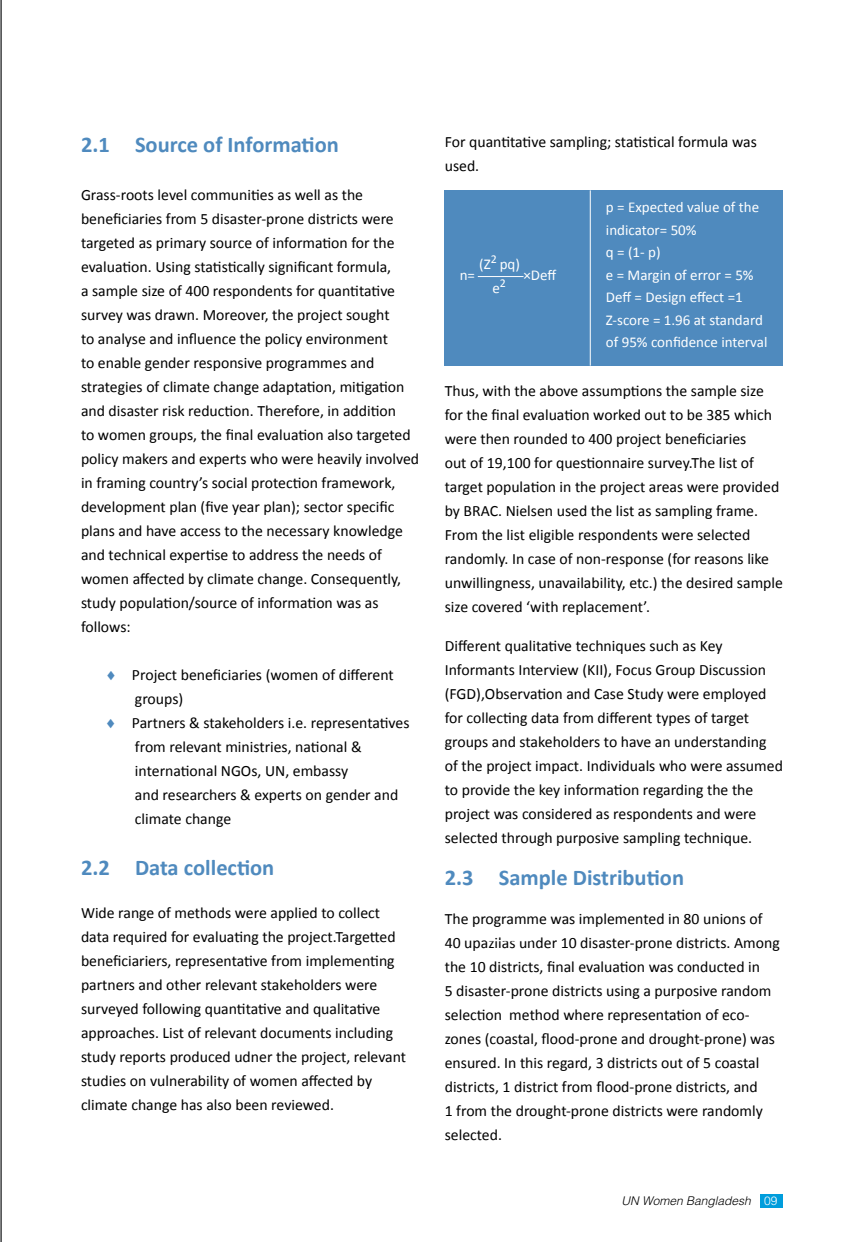
<style>
.page{position:relative;width:864px;height:1242px;background:#fff}
.page>*{position:absolute;margin:0;border:0;box-sizing:border-box;transform-origin:0 0}
.t1{font:700 22.5px "Calibri";color:#4f8abe}
.t2{font:15.75px/24px "Calibri";color:#000}
.t3{font:15px/22.5px "Calibri";color:#fff}
.t4{font:italic 300 12px "Helvetica";color:#000}
.s1{color:#4f8abe}
.s2{font-style:normal;color:#fff}
</style>
<div class="page">
<svg style="left:0;top:0;width:1px;height:1242px"></svg>
<div style="left:445px;top:190px;width:338px;height:176px;background:#4f8abe"></div>
<hr style="left:590px;top:190px;width:1px;height:176px;background:#fff">
<hr style="left:478px;top:276px;width:46px;height:1px;background:#fff">
<h1 class="t1" style="left:81px;top:128px;width:259px">2.1 Source of Information</h1>
<p class="t2" style="left:81px;top:183px;width:340px">Grass-roots level communities as well as the beneficiaries from 5 disaster-prone districts were targeted as primary source of information for the evaluation. Using statistically significant formula,<br>a sample size of 400 respondents for quantitative survey was drawn. Moreover, the project sought<br>to analyse and influence the policy environment<br>to enable gender responsive programmes and strategies of climate change adaptation, mitigation and disaster risk reduction. Therefore, in addition<br>to women groups, the final evaluation also targeted policy makers and experts who were heavily involved in framing country’s social protection framework, development plan (five year plan); sector specific plans and have access to the necessary knowledge and technical expertise to address the needs of women affected by climate change. Consequently, study population/source of information was as follows:</p>
<p class="t2" style="left:105px;top:663px;width:290px"><span class="s1">♦</span> Project beneficiaries (women of different</p>
<p class="t2" style="left:135px;top:687px;width:50px">groups)</p>
<p class="t2" style="left:105px;top:711px;width:306px"><span class="s1">♦</span> Partners &amp; stakeholders i.e. representatives</p>
<p class="t2" style="left:135px;top:735px;width:228px">from relevant ministries, national &amp;</p>
<p class="t2" style="left:135px;top:759px;width:215px">international NGOs, UN, embassy</p>
<p class="t2" style="left:135px;top:783px;width:265px">and researchers &amp; experts on gender and</p>
<p class="t2" style="left:135px;top:807px;width:98px">climate change</p>
<h1 class="t1" style="left:81px;top:851px;width:195px">2.2 Data collection</h1>
<p class="t2" style="left:81px;top:901px;width:327px">Wide range of methods were applied to collect data required for evaluating the project.Targetted beneficiariers, representative from implementing partners and other relevant stakeholders were surveyed following quantitative and qualitative approaches. List of relevant documents including study reports produced udner the project, relevant studies on vulnerability of women affected by climate change has also been reviewed.</p>
<p class="t2" style="left:445px;top:130px;width:314px">For quantitative sampling; statistical formula was used.</p>
<p class="t3" style="left:479px;top:252px;width:42px;line-height:24.3px;text-align:center">(Z<sup>2</sup> pq) e<sup>2</sup></p>
<p class="t3" style="left:460px;top:264px;width:17px">n=</p>
<p class="t3" style="left:524px;top:264px;width:34px">×Deff</p>
<p class="t3" style="left:606px;top:196px;width:163px">p = Expected value of the indicator= 50%<br>q = (1- p)<br>e = Margin of error = 5%<br>Deff = Design effect =1<br>Z-score = 1.96 at standard of 95% confidence interval</p>
<p class="t2" style="left:445px;top:379px;width:340px">Thus, with the above assumptions the sample size for the final evaluation worked out to be 385 which were then rounded to 400 project beneficiaries<br>out of 19,100 for questionnaire survey.The list of target population in the project areas were provided by BRAC. Nielsen used the list as sampling frame.<br>From the list eligible respondents were selected randomly. In case of non-response (for reasons like unwillingness, unavailability, etc.) the desired sample size covered ‘with replacement’.</p>
<p class="t2" style="left:445px;top:634px;width:340px">Different qualitative techniques such as Key Informants Interview (KII), Focus Group Discussion (FGD),Observation and Case Study were employed for collecting data from different types of target groups and stakeholders to have an understanding of the project impact. Individuals who were assumed to provide the key information regarding the the project was considered as respondents and were selected through purposive sampling technique.</p>
<h1 class="t1" style="left:445px;top:861px;width:241px">2.3 Sample Distribution</h1>
<p class="t2" style="left:445px;top:907px;width:337px">The programme was implemented in 80 unions of 40 upazilas under 10 disaster-prone districts. Among the 10 districts, final evaluation was conducted in<br>5 disaster-prone districts using a purposive random selection method where representation of eco&shy;zones (coastal, flood-prone and drought-prone) was ensured. In this regard, 3 districts out of 5 coastal districts, 1 district from flood-prone districts, and<br>1 from the drought-prone districts were randomly selected.</p>
<p class="t4" style="left:622px;top:1193px;width:157px">UN Women Bangladesh <span class="s2">09</span></p>
</div>
